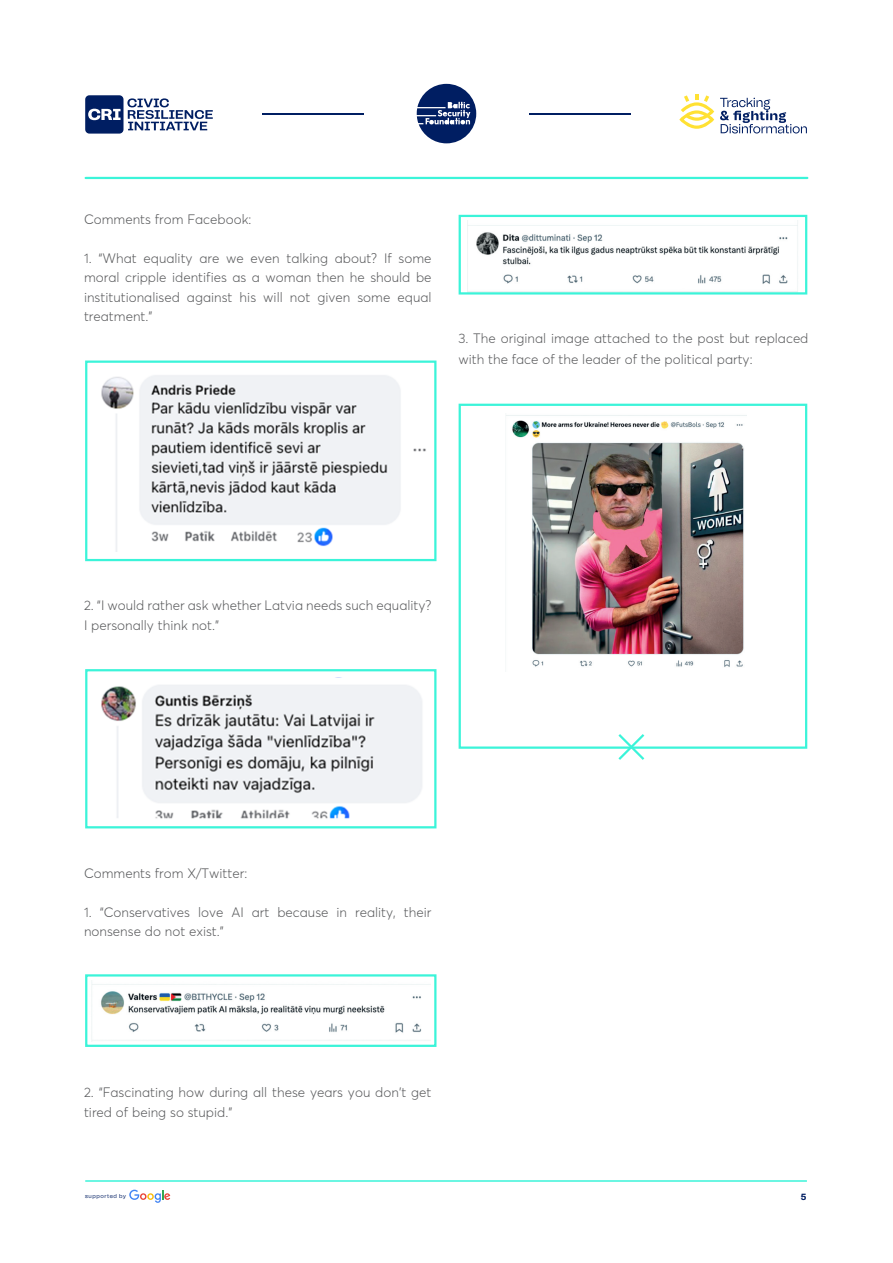
<style>
.page{position:relative;width:893px;height:1263px;background:#fff}
.page>*{position:absolute;margin:0;border:0;box-sizing:border-box;transform-origin:0 0}
.t1{font:300 13.5px/19.5px "Averta";color:#58595b}
.t2{font:800 9px "Tomato Grotesk";color:#001e62}
.t3{font:5.7px "Tomato Grotesk";letter-spacing:.1em;color:#001e62}
</style>
<div class="page">
<hr style="left:85px;top:1180px;width:722px;height:2px;background:#3bf4d9">
<svg style="left:85px;top:95px;width:128px;height:39px"></svg>
<svg style="left:720px;top:98px;width:87px;height:35px"></svg>
<svg style="left:679px;top:94px;width:35px;height:35px"></svg>
<hr style="left:86px;top:177px;width:721px;height:2px;background:#3bf4d9">
<svg style="left:129px;top:1190px;width:41px;height:13px"></svg>
<hr style="left:262px;top:113px;width:102px;height:1px;background:#001e62">
<hr style="left:529px;top:113px;width:102px;height:1px;background:#001e62">
<svg style="left:417px;top:84px;width:59px;height:59px"></svg>
<img style="left:101px;top:375px;width:325px;height:177px">
<div style="left:85px;top:360px;width:351px;height:201px;border:2px solid #3bf4d9"></div>
<img style="left:101px;top:677px;width:321px;height:142px">
<div style="left:85px;top:669px;width:351px;height:159px;border:2px solid #3bf4d9"></div>
<div style="left:85px;top:974px;width:351px;height:73px;border:2px solid #3bf4d9"></div>
<img style="left:91px;top:980px;width:339px;height:62px">
<img style="left:467px;top:220px;width:331px;height:72px">
<div style="left:459px;top:215px;width:348px;height:80px;border:2px solid #3bf4d9"></div>
<img style="left:505px;top:415px;width:242px;height:252px">
<div style="left:459px;top:404px;width:348px;height:345px;border:2px solid #3bf4d9"></div>
<svg style="left:616px;top:734px;width:31px;height:26px"></svg>
<p class="t1" style="left:84px;top:209px;width:169px">Comments from Facebook:</p>
<p class="t1" style="left:84px;top:248px;width:349px;text-align:justify">1. “What equality are we even talking about? If some moral cripple identifies as a woman then he should be institutionalised against his will not given some equal treatment.”</p>
<p class="t1" style="left:458px;top:327px;width:352px;line-height:21.8px">3. The original image attached to the post but replaced with the face of the leader of the political party:</p>
<p class="t1" style="left:84px;top:596px;width:349px">2. “I would rather ask whether Latvia needs such equality?<br>I personally think not.”</p>
<p class="t1" style="left:84px;top:863px;width:165px">Comments from X/Twitter:</p>
<p class="t1" style="left:84px;top:902px;width:349px">1. “Conservatives love AI art because in reality, their nonsense do not exist.”</p>
<p class="t1" style="left:84px;top:1082px;width:349px">2. “Fascinating how during all these years you don't get tired of being so stupid.”</p>
<p class="t3" style="left:85px;top:1192px;width:42px">supported by</p>
<p class="t2" style="left:801px;top:1191px;width:7px">5</p>
</div>
